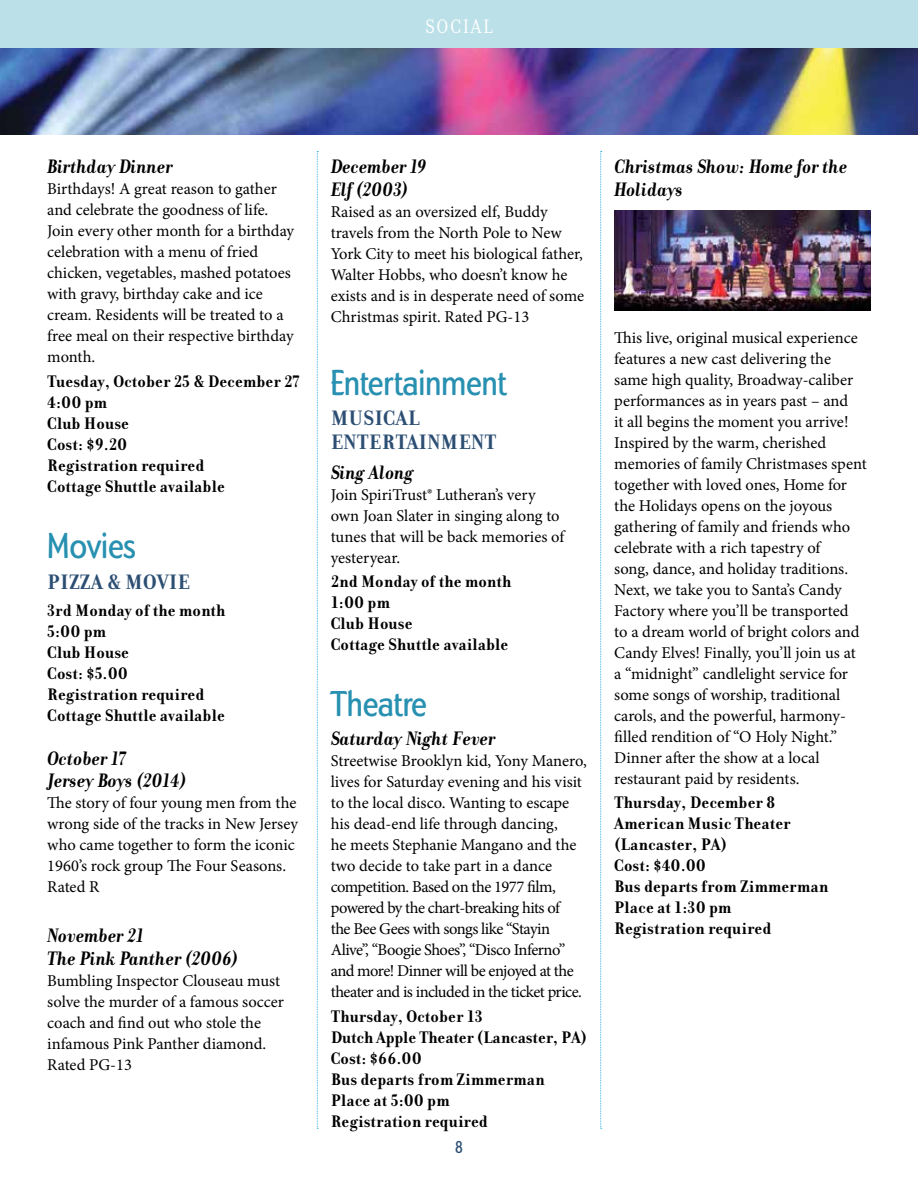
<style>
.page{position:relative;width:918px;height:1188px;background:#fff}
.page>*{position:absolute;margin:0;border:0;box-sizing:border-box;transform-origin:0 0}
.t1{font:500 condensed 37.5px "Dundee";color:#2890b0}
.t2{font:700 22.5px/24px "Donatora";color:#2c4e73}
.t3{font:italic 700 21px/22.5px "Donatora";color:#000}
.t4{font:21px "Donatora";letter-spacing:.08em;color:#fff}
.t5{font:700 18px/21px "Donatora";color:#000}
.t6{font:500 condensed 18px "Dundee";color:#2c4e73}
.t7{font:16.5px/21px "Minion Pro";letter-spacing:-.005em;color:#000}
</style>
<div class="page">
<svg style="left:317px;top:151px;width:1px;height:978px"></svg>
<svg style="left:600px;top:151px;width:2px;height:978px"></svg>
<img style="left:0;top:47px;width:918px;height:88px">
<div style="left:0;top:0;width:918px;height:47px;background:#bce0e8"></div>
<img style="left:614px;top:211px;width:257px;height:100px">
<p class="t4" style="left:425px;top:15px;width:69px">SOCIAL</p>
<p class="t3" style="left:47px;top:156px;width:127px">Birthday Dinner</p>
<p class="t7" style="left:47px;top:179px;width:248px">Birthdays! A great reason to gather and celebrate the goodness of life.<br>Join every other month for a birthday celebration with a menu of fried chicken, vegetables, mashed potatoes with gravy, birthday cake and ice cream. Residents will be treated to a free meal on their respective birthday month.</p>
<p class="t5" style="left:47px;top:370px;width:254px">Tuesday, October 25 &amp; December 27<br>4:00 pm<br>Club House<br>Cost: $9.20<br>Registration required<br>Cottage Shuttle available</p>
<h1 class="t1" style="left:47px;top:523px;width:90px">Movies</h1>
<h2 class="t2" style="left:47px;top:570px;width:145px">PIZZA &amp; MOVIE</h2>
<p class="t5" style="left:47px;top:600px;width:180px">3rd Monday of the month<br>5:00 pm<br>Club House<br>Cost: $5.00<br>Registration required<br>Cottage Shuttle available</p>
<p class="t3" style="left:47px;top:747px;width:141px">October 17<br>Jersey Boys (2014)</p>
<p class="t7" style="left:47px;top:793px;width:252px">The story of four young men from the wrong side of the tracks in New Jersey who came together to form the iconic<br>1960’s rock group The Four Seasons.<br>Rated R</p>
<p class="t3" style="left:47px;top:924px;width:193px">November 21<br>The Pink Panther (2006)</p>
<p class="t7" style="left:47px;top:970px;width:238px">Bumbling Inspector Clouseau must solve the murder of a famous soccer coach and find out who stole the infamous Pink Panther diamond.<br>Rated PG-13</p>
<p class="t3" style="left:331px;top:156px;width:97px">December 19<br>Elf (2003)</p>
<p class="t7" style="left:331px;top:201px;width:255px">Raised as an oversized elf, Buddy travels from the North Pole to New York City to meet his biological father, Walter Hobbs, who doesn’t know he exists and is in desperate need of some Christmas spirit. Rated PG-13</p>
<h1 class="t1" style="left:331px;top:360px;width:178px">Entertainment</h1>
<h2 class="t2" style="left:331px;top:406px;width:167px">MUSICAL<br>ENTERTAINMENT</h2>
<p class="t3" style="left:331px;top:461px;width:85px">Sing Along</p>
<p class="t7" style="left:331px;top:484px;width:235px">Join SpiriTrust® Lutheran’s very own Joan Slater in singing along to tunes that will be back memories of yesteryear.</p>
<p class="t5" style="left:331px;top:571px;width:182px">2nd Monday of the month<br>1:00 pm<br>Club House<br>Cottage Shuttle available</p>
<h1 class="t1" style="left:331px;top:682px;width:98px">Theatre</h1>
<p class="t3" style="left:331px;top:727px;width:166px">Saturday Night Fever</p>
<p class="t7" style="left:331px;top:751px;width:258px">Streetwise Brooklyn kid, Yony Manero, lives for Saturday evening and his visit to the local disco. Wanting to escape his dead-end life through dancing,<br>he meets Stephanie Mangano and the two decide to take part in a dance competition. Based on the 1977 film, powered by the chart-breaking hits of<br>the Bee Gees with songs like “Stayin Alive”, “Boogie Shoes”, “Disco Inferno” and more! Dinner will be enjoyed at the theater and is included in the ticket price.</p>
<p class="t5" style="left:331px;top:1005px;width:258px">Thursday, October 13<br>Dutch Apple Theater (Lancaster, PA)<br>Cost: $66.00<br>Bus departs from Zimmerman<br>Place at 5:00 pm<br>Registration required</p>
<p class="t6" style="left:455px;top:1137px;width:10px">8</p>
<p class="t3" style="left:614px;top:156px;width:235px">Christmas Show: Home for the<br>Holidays</p>
<p class="t7" style="left:614px;top:327px;width:254px">This live, original musical experience features a new cast delivering the same high quality, Broadway-caliber performances as in years past – and<br>it all begins the moment you arrive!<br>Inspired by the warm, cherished memories of family Christmases spent together with loved ones, Home for the Holidays opens on the joyous gathering of family and friends who celebrate with a rich tapestry of<br>song, dance, and holiday traditions.<br>Next, we take you to Santa’s Candy Factory where you’ll be transported<br>to a dream world of bright colors and Candy Elves! Finally, you’ll join us at a “midnight” candlelight service for some songs of worship, traditional carols, and the powerful, harmony&shy;filled rendition of “O Holy Night.” Dinner after the show at a local restaurant paid by residents.</p>
<p class="t5" style="left:614px;top:792px;width:216px">Thursday, December 8<br>American Music Theater (Lancaster, PA)<br>Cost: $40.00<br>Bus departs from Zimmerman<br>Place at 1:30 pm<br>Registration required</p>
</div>
